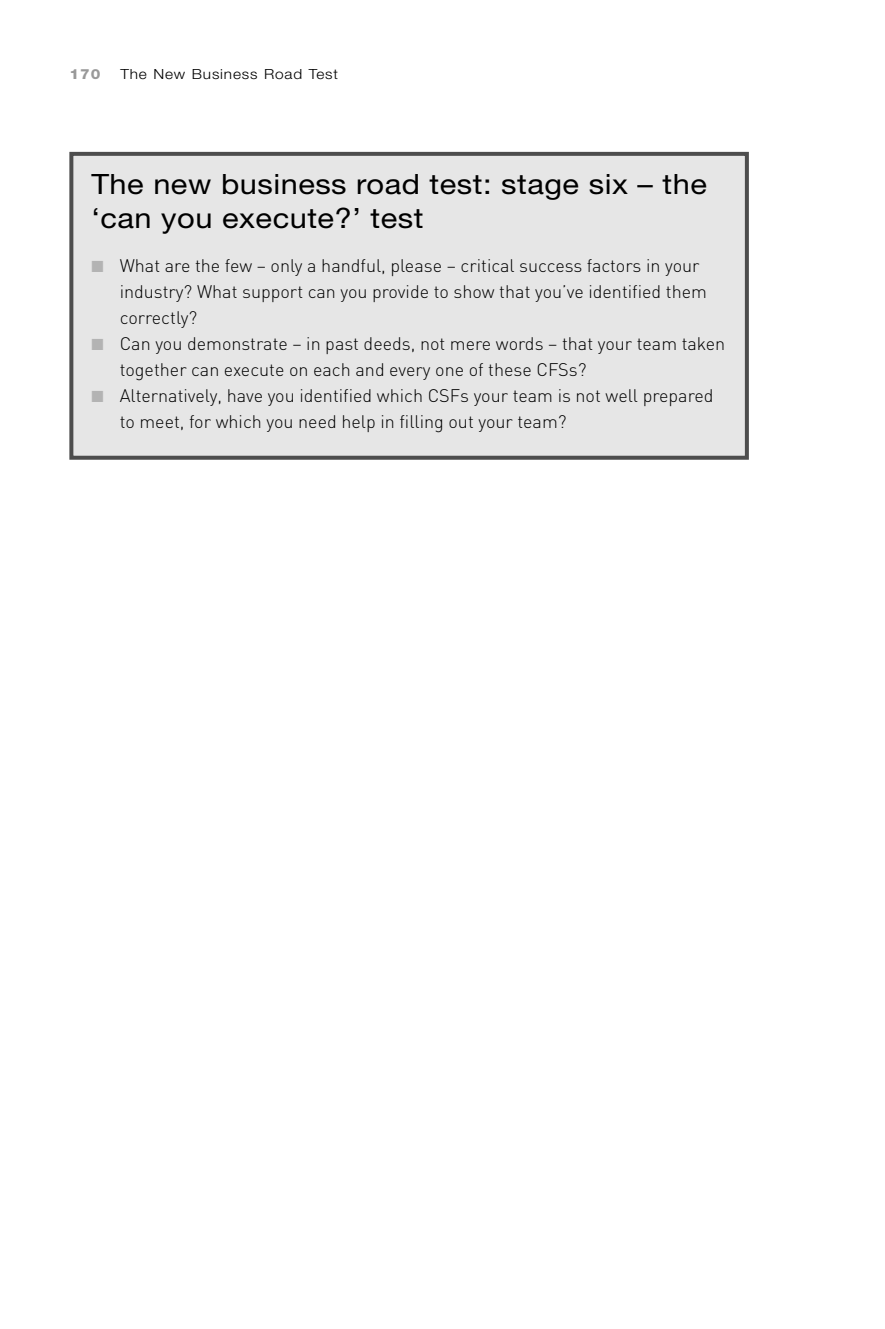
<style>
.page{position:relative;width:885px;height:1329px;background:#fff}
.page>*{position:absolute;margin:0;border:0;box-sizing:border-box;transform-origin:0 0}
.t1{font:28px/34px "Helvetica Neue";letter-spacing:.015em;color:#000;scale:1.1 1}
.t2{font:300 18px/26px "DIN";color:#000}
.t3{font:300 14px "Helvetica Neue";letter-spacing:.055em;color:#000;scale:1.1 1}
.t4{font:800 14px "Helvetica Neue";color:#999;scale:1.1 1}
.s1{color:#b3b3b3}
</style>
<div class="page">
<div style="left:69px;top:151px;width:680px;height:309px;background:#e6e6e6"></div>
<p class="t4" style="left:69px;top:69px;width:30px">170</p>
<p class="t3" style="left:120px;top:69px;width:199px">The New Business Road Test</p>
<h1 class="t1" style="left:91px;top:170px;width:561px">The new business road test: stage six – the ‘can you execute?’ test</h1>
<p class="t2" style="left:120px;top:254px;width:589px;text-indent:-28px"><span class="s1">■</span> What are the few – only a handful, please – critical success factors in your industry? What support can you provide to show that you’ve identified them correctly?</p>
<p class="t2" style="left:120px;top:332px;width:607px;text-indent:-28px"><span class="s1">■</span> Can you demonstrate – in past deeds, not mere words – that your team taken together can execute on each and every one of these CFSs?</p>
<p class="t2" style="left:120px;top:384px;width:595px;text-indent:-28px"><span class="s1">■</span> Alternatively, have you identified which CSFs your team is not well prepared to meet, for which you need help in filling out your team?</p>
</div>
